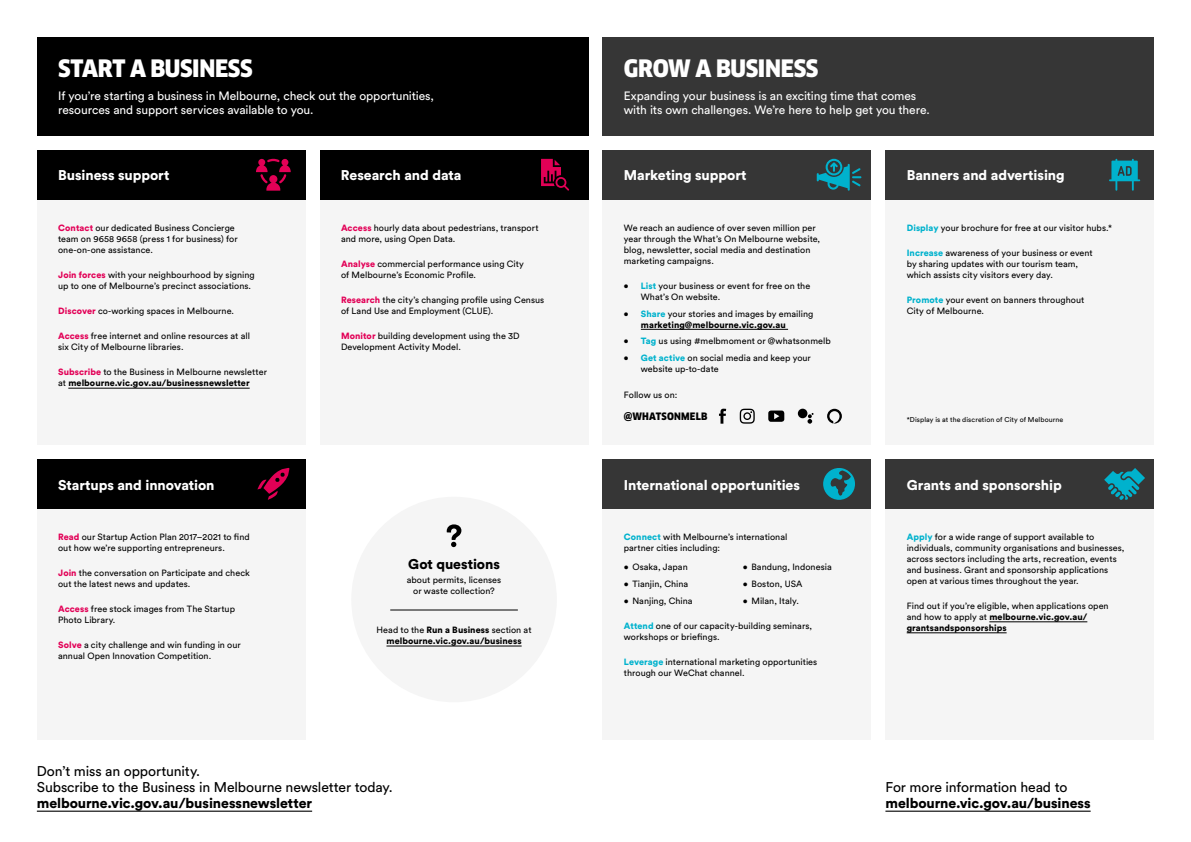
<style>
.page{position:relative;width:1191px;height:842px;background:#fff}
.page>*{position:absolute;margin:0;border:0;box-sizing:border-box;transform-origin:0 0}
.t1{font:900 23.5px "Clan Pro Narr";letter-spacing:-.015em;color:#fff}
.t2{font:900 14px "Circular Std";letter-spacing:-.005em;color:#fff}
.t3{font:14px/16px "Circular Std";letter-spacing:-.01em;color:#000}
.t4{font:900 14px "Circular Std";letter-spacing:-.005em;color:#000}
.t5{font:12px/14px "Circular Std";letter-spacing:-.01em;color:#fff}
.t6{font:900 10px "Clan Pro Narr";letter-spacing:.02em;color:#000}
.t7{font:9px/11px "Circular Std";letter-spacing:.005em;color:#000}
.t8{font:900 9px/11px "Circular Std";letter-spacing:.005em;color:#000}
.t9{font:7px "Circular Std";letter-spacing:.015em;color:#000}
.s1{font-weight:900;color:#e20056}
.s2{color:#e20056}
.s3{font-weight:400}
.s4{font-weight:900}
.s5{font-weight:900;color:#00b2cd}
.s6{color:#00b2cd}
</style>
<div class="page">
<div style="left:37px;top:37px;width:551px;height:99px;background:#000"></div>
<div style="left:37px;top:200px;width:268px;height:245px;background:#f5f5f5"></div>
<div style="left:602px;top:200px;width:269px;height:245px;background:#f5f5f5"></div>
<div style="left:37px;top:509px;width:268px;height:231px;background:#f5f5f5"></div>
<div style="left:602px;top:509px;width:269px;height:231px;background:#f5f5f5"></div>
<div style="left:320px;top:200px;width:268px;height:245px;background:#f5f5f5"></div>
<div style="left:885px;top:200px;width:269px;height:245px;background:#f5f5f5"></div>
<div style="left:885px;top:509px;width:269px;height:231px;background:#f5f5f5"></div>
<div style="left:37px;top:150px;width:268px;height:50px;background:#000"></div>
<div style="left:37px;top:459px;width:268px;height:50px;background:#000"></div>
<div style="left:320px;top:150px;width:268px;height:50px;background:#000"></div>
<div style="left:602px;top:37px;width:552px;height:99px;background:#363636"></div>
<div style="left:602px;top:150px;width:269px;height:50px;background:#363636"></div>
<div style="left:602px;top:459px;width:269px;height:50px;background:#363636"></div>
<div style="left:885px;top:150px;width:269px;height:50px;background:#363636"></div>
<div style="left:885px;top:459px;width:269px;height:50px;background:#363636"></div>
<hr style="left:37px;top:811px;width:275px;height:1px;background:#000">
<hr style="left:885px;top:811px;width:205px;height:1px;background:#000">
<hr style="left:68px;top:388px;width:182px;height:1px;background:#000">
<hr style="left:989px;top:621px;width:98px;height:1px;background:#000">
<hr style="left:906px;top:632px;width:100px;height:1px;background:#000">
<svg style="left:768px;top:410px;width:16px;height:12px"></svg>
<svg style="left:719px;top:409px;width:7px;height:15px"></svg>
<svg style="left:739px;top:409px;width:15px;height:15px"></svg>
<svg style="left:827px;top:409px;width:15px;height:15px"></svg>
<div style="left:798px;top:409px;width:9px;height:9px;background:#000;border-radius:50%"></div>
<svg style="left:807px;top:413px;width:6px;height:11px"></svg>
<svg style="left:541px;top:159px;width:28px;height:32px"></svg>
<svg style="left:256px;top:159px;width:35px;height:32px"></svg>
<svg style="left:257px;top:467px;width:33px;height:33px"></svg>
<svg style="left:816px;top:159px;width:45px;height:32px"></svg>
<svg style="left:823px;top:468px;width:32px;height:32px"></svg>
<svg style="left:1109px;top:159px;width:31px;height:32px"></svg>
<svg style="left:1104px;top:468px;width:41px;height:32px"></svg>
<hr style="left:641px;top:329px;width:147px;height:1px;background:#000">
<div style="left:351px;top:497px;width:206px;height:205px;background:#f5f5f5;border-radius:50%"></div>
<hr style="left:386px;top:646px;width:135px;height:1px;background:#000">
<hr style="left:390px;top:610px;width:128px;height:1px;background:#000">
<svg style="left:447px;top:524px;width:14px;height:23px"></svg>
<h1 class="t1" style="left:58px;top:54px;width:196px">START A BUSINESS</h1>
<h1 class="t1" style="left:624px;top:54px;width:196px">GROW A BUSINESS</h1>
<h3 class="t5" style="left:58px;top:89px;width:377px">If you’re starting a business in Melbourne, check out the opportunities, resources and support services available to you.</h3>
<h3 class="t5" style="left:624px;top:89px;width:307px">Expanding your business is an exciting time that comes with its own challenges. We’re here to help get you there.</h3>
<h2 class="t2" style="left:58px;top:166px;width:113px">Business support</h2>
<h2 class="t2" style="left:624px;top:166px;width:124px">Marketing support</h2>
<h2 class="t2" style="left:341px;top:166px;width:122px">Research and data</h2>
<h2 class="t2" style="left:906px;top:166px;width:159px">Banners and advertising</h2>
<p class="t7" style="left:58px;top:222px;width:181px"><span class="s1">Contact</span> our dedicated Business Concierge team on 9658 9658 (press 1 for business) for one-on-one assistance.</p>
<p class="t7" style="left:58px;top:269px;width:198px"><span class="s1">Join forces</span> with your neighbourhood by signing up to one of Melbourne’s precinct associations.</p>
<p class="t7" style="left:58px;top:305px;width:177px"><span class="s1">Discover</span> co-working spaces in Melbourne.</p>
<p class="t7" style="left:58px;top:330px;width:193px"><span class="s1">Access</span> free internet and online resources at all six City of Melbourne libraries.</p>
<p class="t8" style="left:58px;top:366px;width:210px"><span class="s2">Subscribe</span> <span class="s3">to the Business in Melbourne newsletter at</span> melbourne.vic.gov.au/businessnewsletter</p>
<p class="t7" style="left:341px;top:222px;width:199px"><span class="s1">Access</span> hourly data about pedestrians, transport and more, using Open Data.</p>
<p class="t7" style="left:341px;top:258px;width:184px"><span class="s1">Analyse</span> commercial performance using City of Melbourne’s Economic Profile.</p>
<p class="t7" style="left:341px;top:294px;width:205px"><span class="s1">Research</span> the city’s changing profile using Census of Land Use and Employment (CLUE).</p>
<p class="t7" style="left:341px;top:330px;width:180px"><span class="s1">Monitor</span> building development using the 3D<br>Development Activity Model.</p>
<p class="t7" style="left:624px;top:222px;width:198px">We reach an audience of over seven million per year through the What’s On Melbourne website, blog, newsletter, social media and destination marketing campaigns.</p>
<p class="t7" style="left:641px;top:280px;width:171px;text-indent:-17px"><span class="s4">•</span> <span class="s5">List</span> your business or event for free on the<br>What’s On website.</p>
<p class="t8" style="left:641px;top:308px;width:174px;text-indent:-17px">• <span class="s6">Share</span> <span class="s3">your stories and images by emailing </span>marketing@melbourne.vic.gov.au</p>
<p class="t7" style="left:624px;top:335px;width:208px"><span class="s4">•</span> <span class="s5">Tag</span> us using #melbmoment or @whatsonmelb</p>
<p class="t7" style="left:641px;top:352px;width:171px;text-indent:-17px"><span class="s4">•</span> <span class="s5">Get active</span> on social media and keep your website up-to-date</p>
<p class="t6" style="left:624px;top:411px;width:85px">@WHATSONMELB</p>
<p class="t7" style="left:624px;top:389px;width:55px">Follow us on:</p>
<h2 class="t2" style="left:58px;top:475px;width:158px">Startups and innovation</h2>
<h2 class="t2" style="left:624px;top:475px;width:178px">International opportunities</h2>
<p class="t7" style="left:58px;top:531px;width:193px"><span class="s1">Read</span> our Startup Action Plan 2017–2021 to find out how we’re supporting entrepreneurs.</p>
<p class="t7" style="left:58px;top:567px;width:193px"><span class="s1">Join</span> the conversation on Participate and check out the latest news and updates.</p>
<p class="t7" style="left:58px;top:603px;width:178px"><span class="s1">Access</span> free stock images from The Startup<br>Photo Library.</p>
<p class="t7" style="left:58px;top:640px;width:184px"><span class="s1">Solve</span> a city challenge and win funding in our annual Open Innovation Competition.</p>
<h2 class="t4" style="left:408px;top:555px;width:93px">Got questions</h2>
<p class="t7" style="left:407px;top:574px;width:96px;text-align:center">about permits, licenses or waste collection?</p>
<p class="t8" style="left:376px;top:624px;width:156px;text-align:center"><span class="s3">Head to the</span> Run a Business <span class="s3">section at </span>melbourne.vic.gov.au/business</p>
<h2 class="t3" style="left:37px;top:763px;width:357px">Don’t miss an opportunity.<br>Subscribe to the Business in Melbourne newsletter today.</h2>
<h2 class="t4" style="left:37px;top:794px;width:277px">melbourne.vic.gov.au/businessnewsletter</h2>
<p class="t7" style="left:624px;top:531px;width:165px"><span class="s5">Connect</span> with Melbourne’s international partner cities including:</p>
<p class="t7" style="left:624px;top:562px;width:65px">• Osaka, Japan</p>
<p class="t7" style="left:624px;top:578px;width:66px">• Tianjin, China</p>
<p class="t7" style="left:624px;top:595px;width:70px">• Nanjing, China</p>
<p class="t7" style="left:743px;top:562px;width:90px">• Bandung, Indonesia</p>
<p class="t7" style="left:743px;top:578px;width:61px">• Boston, USA</p>
<p class="t7" style="left:743px;top:595px;width:57px">• Milan, Italy.</p>
<p class="t7" style="left:624px;top:620px;width:190px"><span class="s5">Attend</span> one of our capacity-building seminars, workshops or briefings.</p>
<p class="t7" style="left:624px;top:656px;width:195px"><span class="s5">Leverage</span> international marketing opportunities through our WeChat channel.</p>
<p class="t7" style="left:906px;top:222px;width:207px"><span class="s5">Display</span> your brochure for free at our visitor hubs.*</p>
<p class="t7" style="left:906px;top:247px;width:188px"><span class="s5">Increase</span> awareness of your business or event by sharing updates with our tourism team, which assists city visitors every day.</p>
<p class="t7" style="left:906px;top:294px;width:179px"><span class="s5">Promote</span> your event on banners throughout<br>City of Melbourne.</p>
<p class="t9" style="left:906px;top:415px;width:158px">*Display is at the discretion of City of Melbourne</p>
<h2 class="t2" style="left:906px;top:475px;width:156px">Grants and sponsorship</h2>
<p class="t7" style="left:906px;top:531px;width:219px"><span class="s5">Apply</span> for a wide range of support available to individuals, community organisations and businesses, across sectors including the arts, recreation, events and business. Grant and sponsorship applications open at various times throughout the year.</p>
<p class="t7" style="left:906px;top:600px;width:203px">Find out if you’re eligible, when applications open and how to apply at <span class="s4">melbourne.vic.gov.au/ grantsandsponsorships</span></p>
<h2 class="t3" style="left:885px;top:779px;width:183px">For more information head to</h2>
<h2 class="t4" style="left:885px;top:794px;width:207px">melbourne.vic.gov.au/business</h2>
</div>
